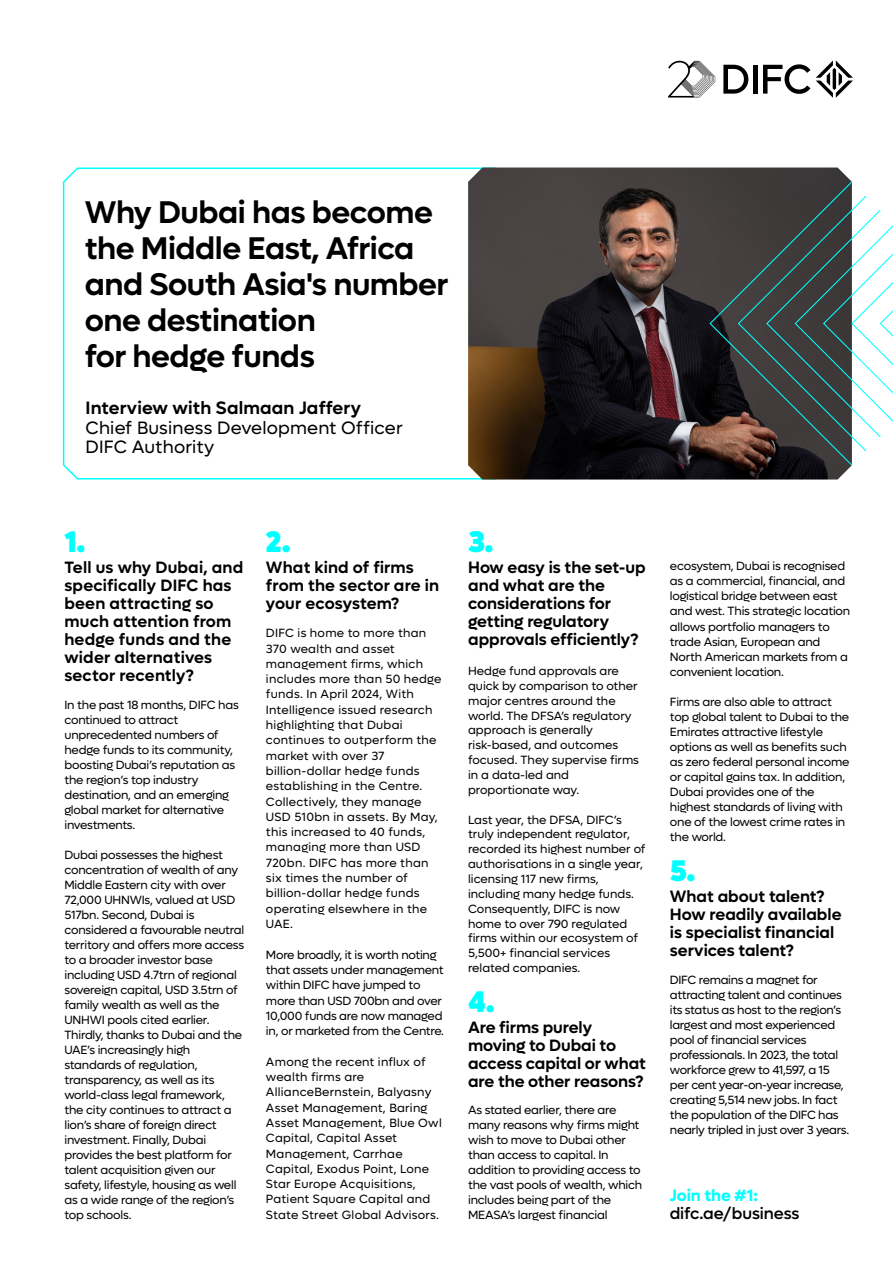
<style>
.page{position:relative;width:893px;height:1263px;background:#fff}
.page>*{position:absolute;margin:0;border:0;box-sizing:border-box;transform-origin:0 0}
.t1{font:600 31.5px/36px "Lufga";letter-spacing:-.015em;color:#000}
.t2{font:900 30px "Lufga";color:#0ff}
.t3{font:18px/19.5px "Lufga";letter-spacing:.01em;color:#000}
.t4{font:600 18px "Lufga";letter-spacing:.01em;color:#000}
.t5{font:600 16.5px/18px "Lufga";color:#000}
.t6{font:500 16.5px "Lufga";letter-spacing:-.005em;color:#000}
.t7{font:700 16.5px "Lufga";letter-spacing:-.005em;color:#0ff}
.t8{font:12px/15px "Lufga";letter-spacing:-.015em;color:#000}
.t9{font:12px/15.3px "Lufga";letter-spacing:.02em;color:#000}
</style>
<div class="page">
<svg style="left:63px;top:168px;width:405px;height:311px"></svg>
<svg style="left:668px;top:61px;width:47px;height:37px"></svg>
<svg style="left:723px;top:65px;width:25px;height:29px"></svg>
<hr style="left:753px;top:65px;width:4px;height:29px;background:#000">
<svg style="left:763px;top:64px;width:47px;height:30px"></svg>
<svg style="left:816px;top:60px;width:37px;height:38px"></svg>
<img style="left:468px;top:168px;width:382px;height:311px">
<svg style="left:709px;top:180px;width:184px;height:287px"></svg>
<h1 class="t1" style="left:85px;top:194px;width:365px">Why Dubai has become the Middle East, Africa and South Asia's number one destination<br>for hedge funds</h1>
<h3 class="t4" style="left:86px;top:397px;width:277px">Interview with Salmaan Jaffery</h3>
<h3 class="t3" style="left:86px;top:418px;width:319px">Chief Business Development Officer<br>DIFC Authority</h3>
<h2 class="t2" style="left:64px;top:523px;width:22px">1.</h2>
<h3 class="t5" style="left:64px;top:558px;width:180px">Tell us why Dubai, and specifically DIFC has been attracting so much attention from hedge funds and the wider alternatives sector recently?</h3>
<p class="t8" style="left:64px;top:697px;width:176px">In the past 18 months, DIFC has continued to attract unprecedented numbers of hedge funds to its community, boosting Dubai’s reputation as the region’s top industry destination, and an emerging global market for alternative investments.</p>
<p class="t8" style="left:64px;top:847px;width:181px">Dubai possesses the highest concentration of wealth of any<br>Middle Eastern city with over<br>72,000 UHNWIs, valued at USD<br>517bn. Second, Dubai is considered a favourable neutral territory and offers more access to a broader investor base including USD 4.7trn of regional sovereign capital, USD 3.5trn of family wealth as well as the<br>UNHWI pools cited earlier.<br>Thirdly, thanks to Dubai and the<br>UAE’s increasingly high standards of regulation, transparency, as well as its world-class legal framework, the city continues to attract a lion’s share of foreign direct investment. Finally, Dubai provides the best platform for talent acquisition given our safety, lifestyle, housing as well as a wide range of the region’s top schools.</p>
<h2 class="t2" style="left:266px;top:523px;width:26px">2.</h2>
<h3 class="t5" style="left:266px;top:558px;width:175px">What kind of firms from the sector are in your ecosystem?</h3>
<p class="t9" style="left:266px;top:625px;width:177px">DIFC is home to more than<br>370 wealth and asset management firms, which includes more than 50 hedge funds. In April 2024, With<br>Intelligence issued research highlighting that Dubai continues to outperform the market with over 37 billion-dollar hedge funds establishing in the Centre.<br>Collectively, they manage<br>USD 510bn in assets. By May, this increased to 40 funds, managing more than USD<br>720bn. DIFC has more than six times the number of billion-dollar hedge funds operating elsewhere in the<br>UAE.</p>
<p class="t8" style="left:266px;top:947px;width:180px">More broadly, it is worth noting that assets under management within DIFC have jumped to more than USD 700bn and over<br>10,000 funds are now managed in, or marketed from the Centre.</p>
<p class="t9" style="left:266px;top:1054px;width:177px">Among the recent influx of wealth firms are<br>AllianceBernstein, Balyasny<br>Asset Management, Baring<br>Asset Management, Blue Owl<br>Capital, Capital Asset<br>Management, Carrhae<br>Capital, Exodus Point, Lone<br>Star Europe Acquisitions,<br>Patient Square Capital and<br>State Street Global Advisors.</p>
<h2 class="t2" style="left:468px;top:523px;width:27px">3.</h2>
<h3 class="t5" style="left:468px;top:558px;width:179px">How easy is the set-up and what are the considerations for getting regulatory approvals efficiently?</h3>
<p class="t8" style="left:468px;top:663px;width:172px">Hedge fund approvals are quick by comparison to other major centres around the world. The DFSA’s regulatory approach is generally risk-based, and outcomes focused. They supervise firms in a data-led and proportionate way.</p>
<p class="t8" style="left:468px;top:812px;width:179px">Last year, the DFSA, DIFC’s truly independent regulator, recorded its highest number of authorisations in a single year, licensing 117 new firms, including many hedge funds.<br>Consequently, DIFC is now home to over 790 regulated firms within our ecosystem of<br>5,500+ financial services related companies.</p>
<h2 class="t2" style="left:468px;top:983px;width:28px">4.</h2>
<h3 class="t5" style="left:468px;top:1018px;width:179px">Are firms purely moving to Dubai to access capital or what are the other reasons?</h3>
<p class="t8" style="left:468px;top:1102px;width:176px">As stated earlier, there are many reasons why firms might wish to move to Dubai other than access to capital. In addition to providing access to the vast pools of wealth, which includes being part of the<br>MEASA’s largest financial</p>
<p class="t8" style="left:670px;top:559px;width:182px">ecosystem, Dubai is recognised as a commercial, financial, and logistical bridge between east and west. This strategic location allows portfolio managers to trade Asian, European and<br>North American markets from a convenient location.</p>
<p class="t8" style="left:670px;top:694px;width:181px">Firms are also able to attract top global talent to Dubai to the<br>Emirates attractive lifestyle options as well as benefits such as zero federal personal income or capital gains tax. In addition,<br>Dubai provides one of the highest standards of living with one of the lowest crime rates in the world.</p>
<h2 class="t2" style="left:670px;top:852px;width:27px">5.</h2>
<h3 class="t5" style="left:670px;top:887px;width:173px">What about talent?<br>How readily available is specialist financial services talent?</h3>
<p class="t8" style="left:670px;top:972px;width:181px">DIFC remains a magnet for attracting talent and continues its status as host to the region’s largest and most experienced pool of financial services professionals. In 2023, the total workforce grew to 41,597, a 15 per cent year-on-year increase, creating 5,514 new jobs. In fact the population of the DIFC has nearly tripled in just over 3 years.</p>
<h3 class="t7" style="left:670px;top:1185px;width:90px">Join the #1:</h3>
<h3 class="t6" style="left:670px;top:1203px;width:131px">difc.ae/business</h3>
</div>
